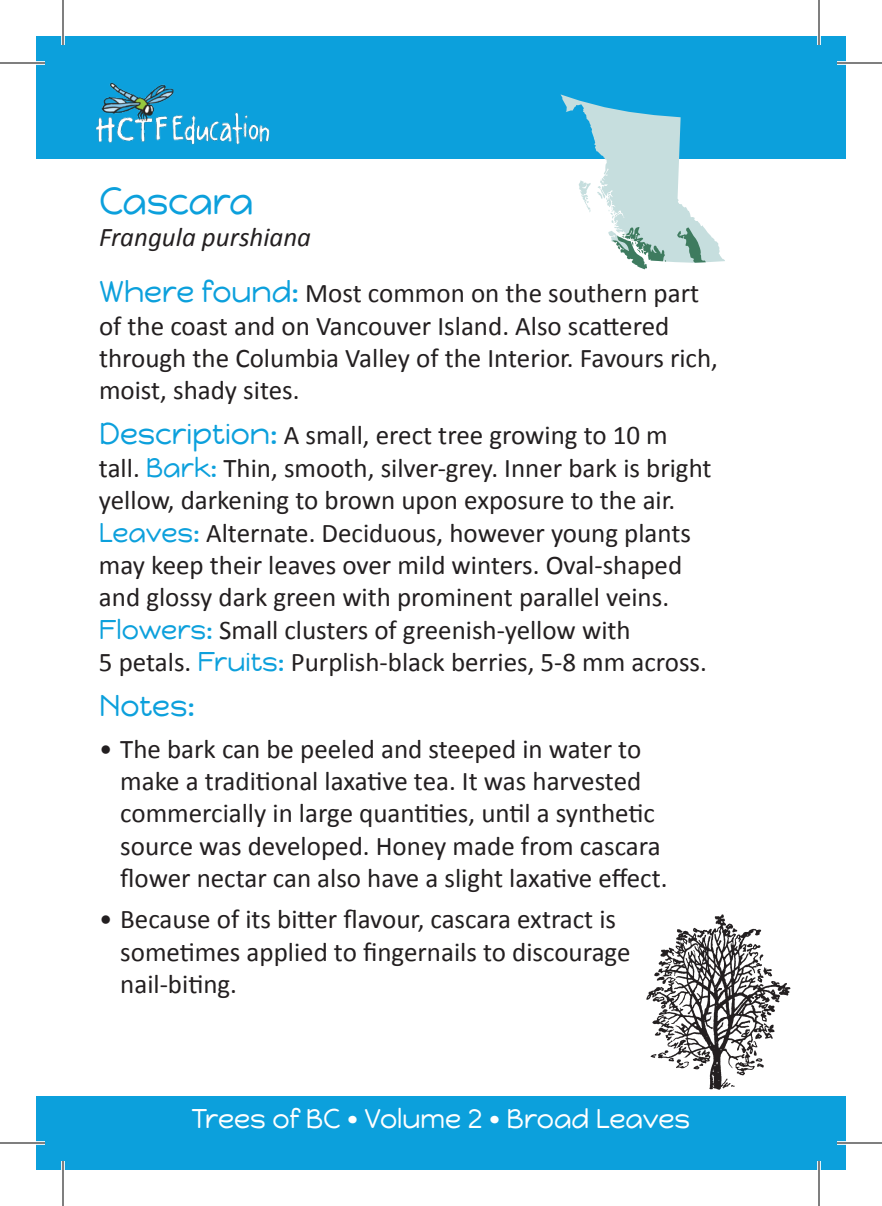
<style>
.page{position:relative;width:882px;height:1206px;background:#fff}
.page>*{position:absolute;margin:0;border:0;box-sizing:border-box;transform-origin:0 0}
.t1{font:37.5px "Happy Monkey";letter-spacing:-.01em;color:#0ca0dc}
.t2{font:30px "Happy Monkey";color:#0ca0dc}
.t3{font:27px/32.4px "Calibri";color:#231f20}
.t4{font:27px "Happy Monkey";color:#fff}
.s1{font-style:italic}
.s2{font-family:"Happy Monkey";font-size:30px;color:#0ca0dc}
.s3{font-family:"Happy Monkey";color:#0ca0dc}
</style>
<div class="page">
<div style="left:36px;top:36px;width:810px;height:122px;background:#0ca0dc"></div>
<div style="left:36px;top:1096px;width:810px;height:74px;background:#0ca0dc"></div>
<img style="left:96px;top:82px;width:174px;height:63px">
<img style="left:646px;top:914px;width:145px;height:176px">
<svg style="left:561px;top:94px;width:164px;height:175px"></svg>
<svg style="left:36px;top:61px;width:9px;height:4px"></svg>
<svg style="left:837px;top:61px;width:9px;height:4px"></svg>
<svg style="left:36px;top:1141px;width:9px;height:4px"></svg>
<svg style="left:837px;top:1141px;width:9px;height:4px"></svg>
<svg style="left:61px;top:36px;width:4px;height:9px"></svg>
<svg style="left:61px;top:1161px;width:4px;height:9px"></svg>
<svg style="left:817px;top:36px;width:4px;height:9px"></svg>
<svg style="left:817px;top:1161px;width:4px;height:9px"></svg>
<hr style="left:0;top:62px;width:45px;height:2px;background:#000">
<hr style="left:837px;top:62px;width:45px;height:2px;background:#000">
<hr style="left:0;top:1142px;width:45px;height:2px;background:#000">
<hr style="left:837px;top:1142px;width:45px;height:2px;background:#000">
<hr style="left:62px;top:0;width:2px;height:45px;background:#000">
<hr style="left:62px;top:1161px;width:2px;height:45px;background:#000">
<hr style="left:818px;top:0;width:2px;height:45px;background:#000">
<hr style="left:818px;top:1161px;width:2px;height:45px;background:#000">
<h1 class="t1" style="left:99px;top:178px;width:156px">Cascara</h1>
<p class="t3" style="left:99px;top:210px;width:602px;line-height:55.8px"><span class="s1">Frangula purshiana<br></span><span class="s2">Where found:</span> Most common on the southern part</p>
<p class="t3" style="left:99px;top:309px;width:620px">of the coast and on Vancouver Island. Also scattered through the Columbia Valley of the Interior. Favours rich, moist, shady sites.</p>
<p class="t3" style="left:99px;top:419px;width:614px"><span class="s2">Description:</span> A small, erect tree growing to 10 m tall. <span class="s3">Bark:</span> Thin, smooth, silver-grey. Inner bark is bright yellow, darkening to brown upon exposure to the air.<br><span class="s3">Leaves:</span> Alternate. Deciduous, however young plants may keep their leaves over mild winters. Oval-shaped and glossy dark green with prominent parallel veins.<br><span class="s3">Flowers:</span> Small clusters of greenish-yellow with<br>5 petals. <span class="s3">Fruits:</span> Purplish-black berries, 5-8 mm across.</p>
<p class="t2" style="left:99px;top:688px;width:98px">Notes:</p>
<p class="t3" style="left:120px;top:732px;width:549px;text-indent:-21px">• The bark can be peeled and steeped in water to make a traditional laxative tea. It was harvested commercially in large quantities, until a synthetic source was developed. Honey made from cascara flower nectar can also have a slight laxative effect.</p>
<p class="t3" style="left:120px;top:903px;width:512px;text-indent:-21px">• Because of its bitter flavour, cascara extract is sometimes applied to fingernails to discourage nail-biting.</p>
<p class="t4" style="left:192px;top:1102px;width:500px">Trees of BC • Volume 2 • Broad Leaves</p>
</div>
